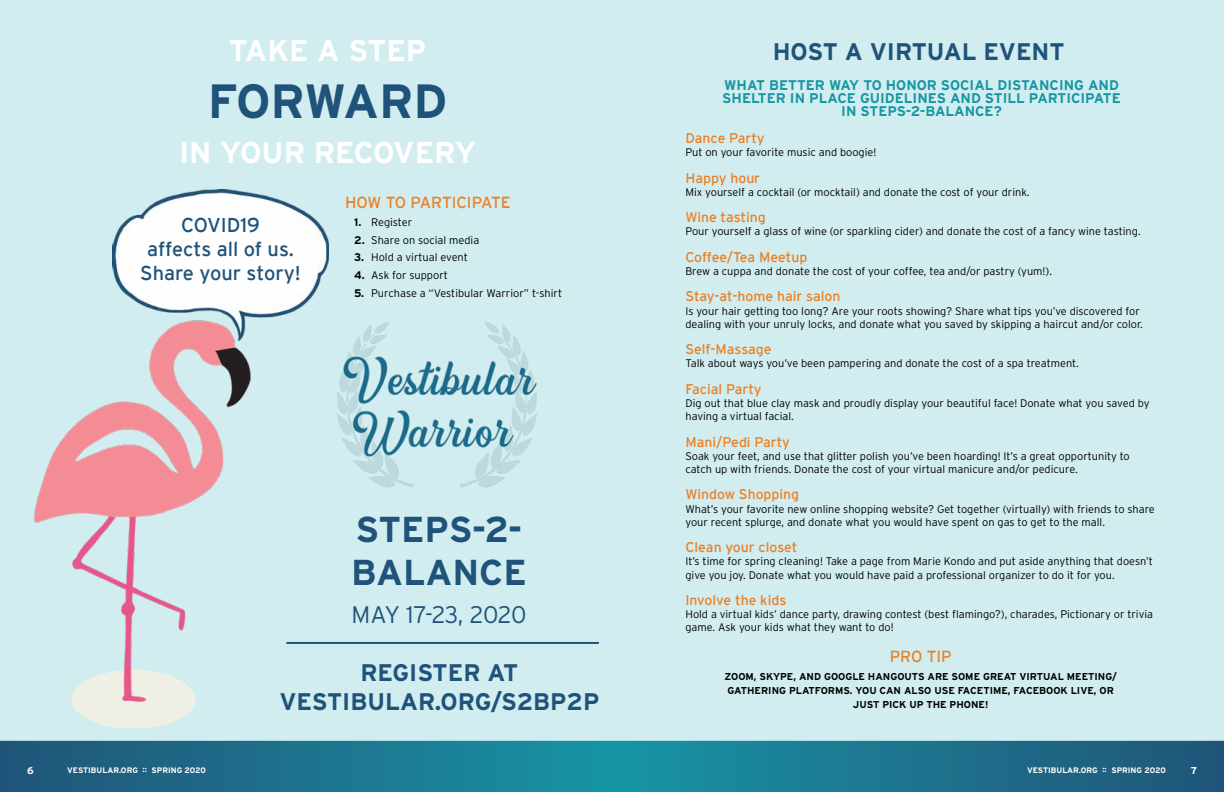
<style>
.page{position:relative;width:1224px;height:792px;background:#fff}
.page>*{position:absolute;margin:0;border:0;box-sizing:border-box;transform-origin:0 0}
.t1{font:700 48px "Interstate";letter-spacing:-.01em;color:#1f5379}
.t2{font:700 36px/43.2px "Interstate";color:#1f5379}
.t3{font:700 30px "Interstate";color:#fff}
.t4{font:700 24px/28.8px "Interstate";color:#1f5379;text-align:center}
.t5{font:300 24px "Interstate";letter-spacing:-.02em;color:#1f5379}
.t6{font:20px/24px "Interstate";color:#1f5379;text-align:center}
.t7{font:16px "Interstate";color:#ea8025}
.t8{font:14px "Interstate";color:#ea8025}
.t9{font:700 14px/13.2px "Interstate";color:#1696a4;text-align:center}
.t10{font:300 11px/13.2px "Interstate";color:#000}
.t11{font:700 10px/14px "Interstate";color:#000;text-align:center}
.t12{font:700 10px "Interstate";color:#fff}
.t13{font:700 8px "Interstate";color:#fff}
.s1{font-weight:700}
</style>
<div class="page">
<div style="left:0;top:740px;width:612px;height:52px;background:linear-gradient(to right,#215378,#1893a2)"></div>
<div style="left:612px;top:740px;width:612px;height:52px;background:linear-gradient(to right,#1894a3,#215379)"></div>
<div style="left:0;top:0;width:1224px;height:741px;background:#d2edf0"></div>
<svg style="left:73px;top:705px;width:121px;height:24px"></svg>
<img style="left:34px;top:341px;width:217px;height:364px">
<img style="left:113px;top:189px;width:216px;height:152px">
<hr style="left:286px;top:642px;width:313px;height:2px;background:#1f5379">
<img style="left:337px;top:322px;width:200px;height:166px">
<h3 class="t3" style="left:229px;top:33px;width:199px">TAKE A STEP</h3>
<h1 class="t1" style="left:208px;top:75px;width:241px">FORWARD</h1>
<h3 class="t3" style="left:179px;top:136px;width:299px">IN YOUR RECOVERY</h3>
<h3 class="t6" style="left:140px;top:213px;width:162px">COVID19<br>affects all of us.<br>Share your story!</h3>
<h3 class="t7" style="left:345px;top:194px;width:167px">HOW TO PARTICIPATE</h3>
<p class="t10" style="left:354px;top:215px;width:60px"><span class="s1">1.</span> Register</p>
<p class="t10" style="left:354px;top:233px;width:127px"><span class="s1">2.</span> Share on social media</p>
<p class="t10" style="left:354px;top:251px;width:115px"><span class="s1">3.</span> Hold a virtual event</p>
<p class="t10" style="left:354px;top:269px;width:95px"><span class="s1">4.</span> Ask for support</p>
<p class="t10" style="left:354px;top:286px;width:210px"><span class="s1">5.</span> Purchase a “Vestibular Warrior” t-shirt</p>
<h2 class="t2" style="left:351px;top:507px;width:177px">STEPS-2-<br>BALANCE</h2>
<h3 class="t5" style="left:351px;top:601px;width:177px">MAY 17-23, 2020</h3>
<h3 class="t4" style="left:280px;top:658px;width:321px">REGISTER AT<br>VESTIBULAR.ORG/S2BP2P</h3>
<h3 class="t4" style="left:773px;top:37px;width:294px">HOST A VIRTUAL EVENT</h3>
<p class="t9" style="left:722px;top:78px;width:400px">WHAT BETTER WAY TO HONOR SOCIAL DISTANCING AND<br>SHELTER IN PLACE GUIDELINES AND STILL PARTICIPATE<br>IN STEPS-2-BALANCE?</p>
<p class="t8" style="left:685px;top:130px;width:81px">Dance Party</p>
<p class="t10" style="left:685px;top:146px;width:192px">Put on your favorite music and boogie!</p>
<p class="t8" style="left:685px;top:170px;width:76px">Happy hour</p>
<p class="t10" style="left:685px;top:185px;width:346px">Mix yourself a cocktail (or mocktail) and donate the cost of your drink.</p>
<p class="t8" style="left:685px;top:210px;width:82px">Wine tasting</p>
<p class="t10" style="left:685px;top:225px;width:457px">Pour yourself a glass of wine (or sparkling cider) and donate the cost of a fancy wine tasting.</p>
<p class="t8" style="left:685px;top:249px;width:123px">Coffee/Tea Meetup</p>
<p class="t10" style="left:685px;top:265px;width:368px">Brew a cuppa and donate the cost of your coffee, tea and/or pastry (yum!).</p>
<p class="t8" style="left:685px;top:289px;width:156px">Stay-at-home hair salon</p>
<p class="t10" style="left:685px;top:304px;width:459px">Is your hair getting too long? Are your roots showing? Share what tips you’ve discovered for dealing with your unruly locks, and donate what you saved by skipping a haircut and/or color.</p>
<p class="t8" style="left:685px;top:342px;width:88px">Self-Massage</p>
<p class="t10" style="left:685px;top:357px;width:395px">Talk about ways you’ve been pampering and donate the cost of a spa treatment.</p>
<p class="t8" style="left:685px;top:381px;width:78px">Facial Party</p>
<p class="t10" style="left:685px;top:397px;width:466px">Dig out that blue clay mask and proudly display your beautiful face! Donate what you saved by having a virtual facial.</p>
<p class="t8" style="left:685px;top:434px;width:106px">Mani/Pedi Party</p>
<p class="t10" style="left:685px;top:449px;width:446px">Soak your feet, and use that glitter polish you’ve been hoarding! It’s a great opportunity to catch up with friends. Donate the cost of your virtual manicure and/or pedicure.</p>
<p class="t8" style="left:685px;top:487px;width:115px">Window Shopping</p>
<p class="t10" style="left:685px;top:502px;width:471px">What’s your favorite new online shopping website? Get together (virtually) with friends to share your recent splurge, and donate what you would have spent on gas to get to the mall.</p>
<p class="t8" style="left:685px;top:540px;width:114px">Clean your closet</p>
<p class="t10" style="left:685px;top:555px;width:469px">It’s time for spring cleaning! Take a page from Marie Kondo and put aside anything that doesn’t give you joy. Donate what you would have paid a professional organizer to do it for you.</p>
<p class="t8" style="left:685px;top:592px;width:102px">Involve the kids</p>
<p class="t10" style="left:685px;top:608px;width:469px">Hold a virtual kids’ dance party, drawing contest (best flamingo?), charades, Pictionary or trivia game. Ask your kids what they want to do!</p>
<h3 class="t7" style="left:890px;top:647px;width:63px">PRO TIP</h3>
<p class="t11" style="left:725px;top:670px;width:394px">ZOOM, SKYPE, AND GOOGLE HANGOUTS ARE SOME GREAT VIRTUAL MEETING/<br>GATHERING PLATFORMS. YOU CAN ALSO USE FACETIME, FACEBOOK LIVE, OR<br>JUST PICK UP THE PHONE!</p>
<p class="t12" style="left:27px;top:765px;width:8px">6</p>
<p class="t13" style="left:67px;top:766px;width:140px">VESTIBULAR.ORG :: SPRING 2020</p>
<p class="t13" style="left:1027px;top:766px;width:140px">VESTIBULAR.ORG :: SPRING 2020</p>
<p class="t12" style="left:1191px;top:765px;width:8px">7</p>
</div>
